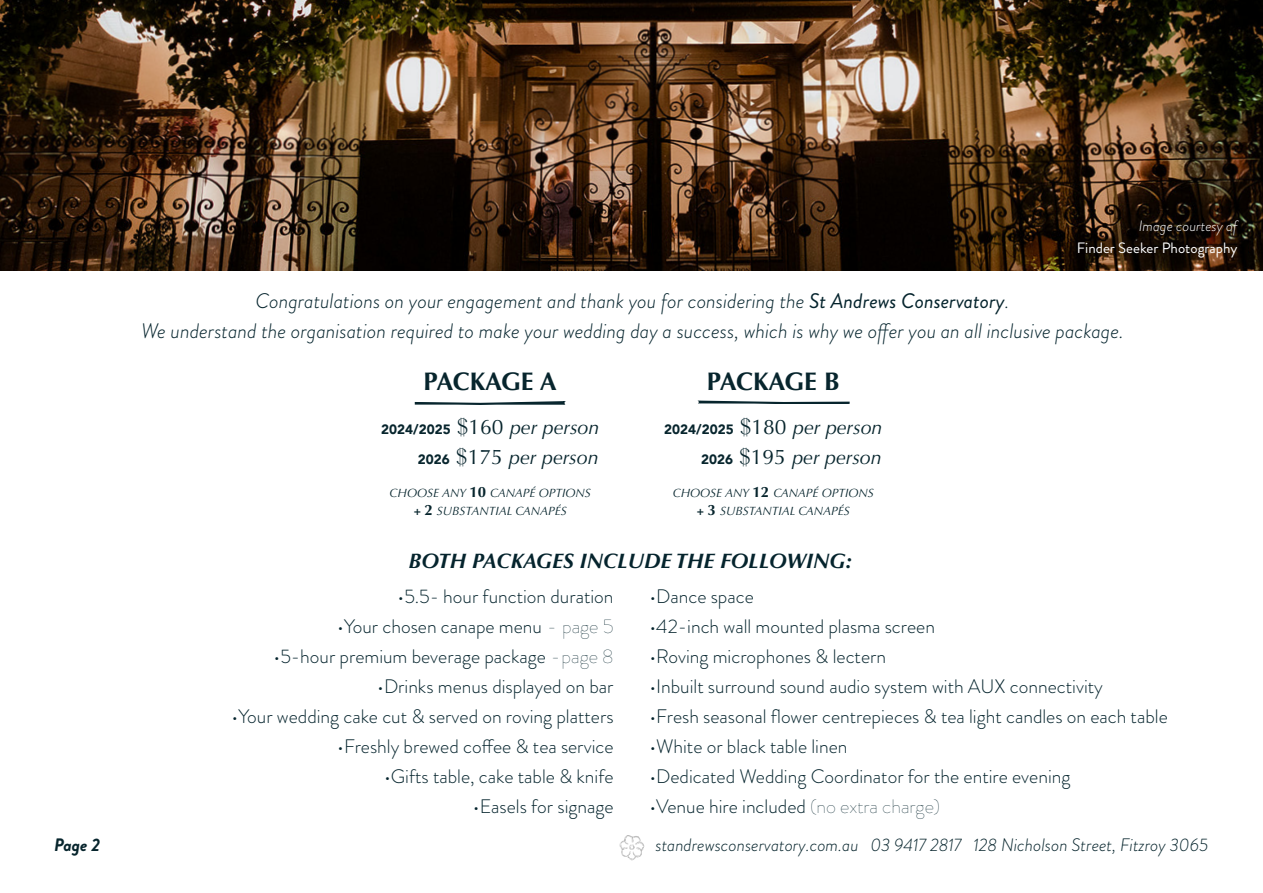
<style>
.page{position:relative;width:1263px;height:893px;background:#fff}
.page>*{position:absolute;margin:0;border:0;box-sizing:border-box;transform-origin:0 0}
.t1{font:700 25.5px "Optima";letter-spacing:-.015em;color:#07252d}
.t2{font:italic 300 21px/30px "Brandon Grotesque";color:#05242d;text-align:center}
.t3{font:italic 700 21px "Optima";color:#05242d}
.t4{font:300 19.5px "Brandon Grotesque";color:#05242d}
.t5{font:italic 19.5px "Optima";color:#07252d}
.t6{font:italic 300 18px "Brandon Grotesque";color:#07252d}
.t7{font:italic 700 18px "Brandon Grotesque";color:#07252d}
.t8{font:15px "Brandon Grotesque";color:#fff}
.t9{font:italic 300 15px "Brandon Grotesque";color:#fff}
.t10{font:900 13.5px "Avenir";color:#07252d}
.t11{font:italic 12px/18px "Optima";color:#07252d;text-align:center}
.s1{font-weight:400}
.s2{font-family:"Baskerville";font-weight:400;font-size:24px}
.s3{font-family:"Optima";font-weight:400;font-size:21px}
.s4{font-family:"Optima";font-weight:400;font-style:italic;font-size:19.5px}
.s5{font-family:"Avenir";font-weight:900;font-style:normal;font-size:13.5px}
.s6{font-family:"Baskerville";font-style:normal;font-size:24px}
.s7{font-style:normal;font-size:21px}
.s8{font-weight:700;font-style:normal;font-size:15px}
.s9{font-weight:700;font-style:normal}
.s10{font-weight:100}
</style>
<div class="page">
<img style="left:0;top:0;width:1263px;height:271px">
<svg style="left:414px;top:401px;width:151px;height:4px"></svg>
<img style="left:619px;top:835px;width:26px;height:26px">
<svg style="left:698px;top:401px;width:152px;height:3px"></svg>
<p class="t9" style="left:1139px;top:215px;width:100px">Image courtesy of</p>
<p class="t8" style="left:1077px;top:238px;width:162px">Finder Seeker Photography</p>
<p class="t2" style="left:141px;top:286px;width:984px">Congratulations on your engagement and thank you for considering the <span class="s1">St Andrews Conservatory</span>.<br>We understand the organisation required to make your wedding day a success, which is why we offer you an all inclusive package.</p>
<h1 class="t1" style="left:424px;top:366px;width:135px">PACKAGE A</h1>
<p class="t10" style="left:381px;top:417px;width:220px">2024/2025 <span class="s2">$</span><span class="s3">160</span> <span class="s4">per person</span></p>
<p class="t5" style="left:418px;top:446px;width:182px"><span class="s5">2026</span> <span class="s6">$</span><span class="s7">175</span> per person</p>
<p class="t11" style="left:390px;top:484px;width:203px">CHOOSE ANY <span class="s8">10</span> CANAPÉ OPTIONS <span class="s9">+</span> <span class="s8">2</span> SUBSTANTIAL CANAPÉS</p>
<h1 class="t1" style="left:707px;top:366px;width:134px">PACKAGE B</h1>
<p class="t10" style="left:664px;top:417px;width:220px">2024/2025 <span class="s2">$</span><span class="s3">180</span> <span class="s4">per person</span></p>
<p class="t5" style="left:701px;top:446px;width:182px"><span class="s5">2026</span> <span class="s6">$</span><span class="s7">195</span> per person</p>
<p class="t11" style="left:673px;top:484px;width:203px">CHOOSE ANY <span class="s8">12</span> CANAPÉ OPTIONS <span class="s9">+</span> <span class="s8">3</span> SUBSTANTIAL CANAPÉS</p>
<p class="t3" style="left:409px;top:548px;width:445px">BOTH PACKAGES INCLUDE THE FOLLOWING:</p>
<p class="t4" style="left:397px;top:583px;width:218px">•5.5- hour function duration</p>
<p class="t4" style="left:337px;top:613px;width:278px">•Your chosen canape menu <span class="s10">- page 5</span></p>
<p class="t4" style="left:273px;top:643px;width:342px">•5-hour premium beverage package <span class="s10">-page 8</span></p>
<p class="t4" style="left:377px;top:673px;width:238px">•Drinks menus displayed on bar</p>
<p class="t4" style="left:232px;top:703px;width:383px">•Your wedding cake cut &amp; served on roving platters</p>
<p class="t4" style="left:337px;top:733px;width:278px">•Freshly brewed coffee &amp; tea service</p>
<p class="t4" style="left:384px;top:763px;width:231px">•Gifts table, cake table &amp; knife</p>
<p class="t4" style="left:473px;top:793px;width:142px">•Easels for signage</p>
<p class="t4" style="left:649px;top:583px;width:106px">•Dance space</p>
<p class="t4" style="left:649px;top:613px;width:287px">•42-inch wall mounted plasma screen</p>
<p class="t4" style="left:649px;top:643px;width:238px">•Roving microphones &amp; lectern</p>
<p class="t4" style="left:649px;top:673px;width:455px">•Inbuilt surround sound audio system with AUX connectivity</p>
<p class="t4" style="left:649px;top:703px;width:520px">•Fresh seasonal flower centrepieces &amp; tea light candles on each table</p>
<p class="t4" style="left:649px;top:733px;width:200px">•White or black table linen</p>
<p class="t4" style="left:649px;top:763px;width:423px">•Dedicated Wedding Coordinator for the entire evening</p>
<p class="t4" style="left:649px;top:793px;width:292px">•Venue hire included <span class="s10">(no extra charge)</span></p>
<p class="t7" style="left:54px;top:832px;width:48px">Page 2</p>
<p class="t6" style="left:655px;top:833px;width:554px">standrewsconservatory.com.au 03 9417 2817 128 Nicholson Street, Fitzroy 3065</p>
</div>
